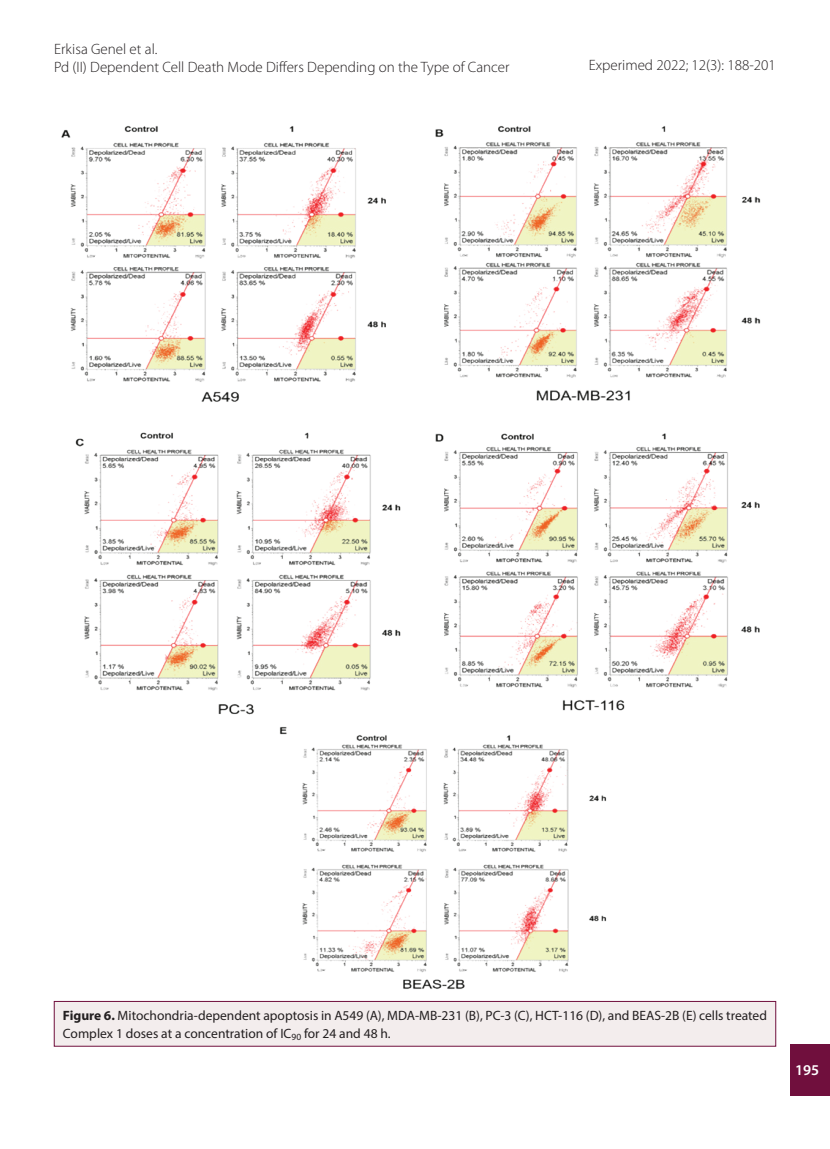
<style>
.page{position:relative;width:830px;height:1149px;background:#fff}
.page>*{position:absolute;margin:0;border:0;box-sizing:border-box;transform-origin:0 0}
.t1{font:300 15px/18px "Myriad Pro";color:#231f20}
.t2{font:600 15px "Myriad Pro";color:#fff}
.t3{font:13.5px/17.2px "Myriad Pro";color:#231f20}
.s1{font-weight:700}
</style>
<div class="page">
<div style="left:790px;top:1043px;width:39px;height:52px;background:#700f3d"></div>
<img style="left:61px;top:126px;width:700px;height:863px">
<div style="left:54px;top:1001px;width:721px;height:44px;background:#f3eded"></div>
<div style="left:54px;top:1000px;width:721px;height:46px;border:1px solid #700f3d"></div>
<p class="t1" style="left:54px;top:40px;width:457px">Erkisa Genel et al.<br>Pd (II) Dependent Cell Death Mode Differs Depending on the Type of Cancer</p>
<p class="t1" style="left:588px;top:55px;width:189px">Experimed 2022; 12(3): 188-201</p>
<p class="t3" style="left:63px;top:1006px;width:705px"><span class="s1">Figure 6.</span> Mitochondria-dependent apoptosis in A549 (A), MDA-MB-231 (B), PC-3 (C), HCT-116 (D), and BEAS-2B (E) cells treated<br>Complex 1 doses at a concentration of IC<sub>90</sub> for 24 and 48 h.</p>
<p class="t2" style="left:794px;top:1060px;width:26px">195</p>
</div>
